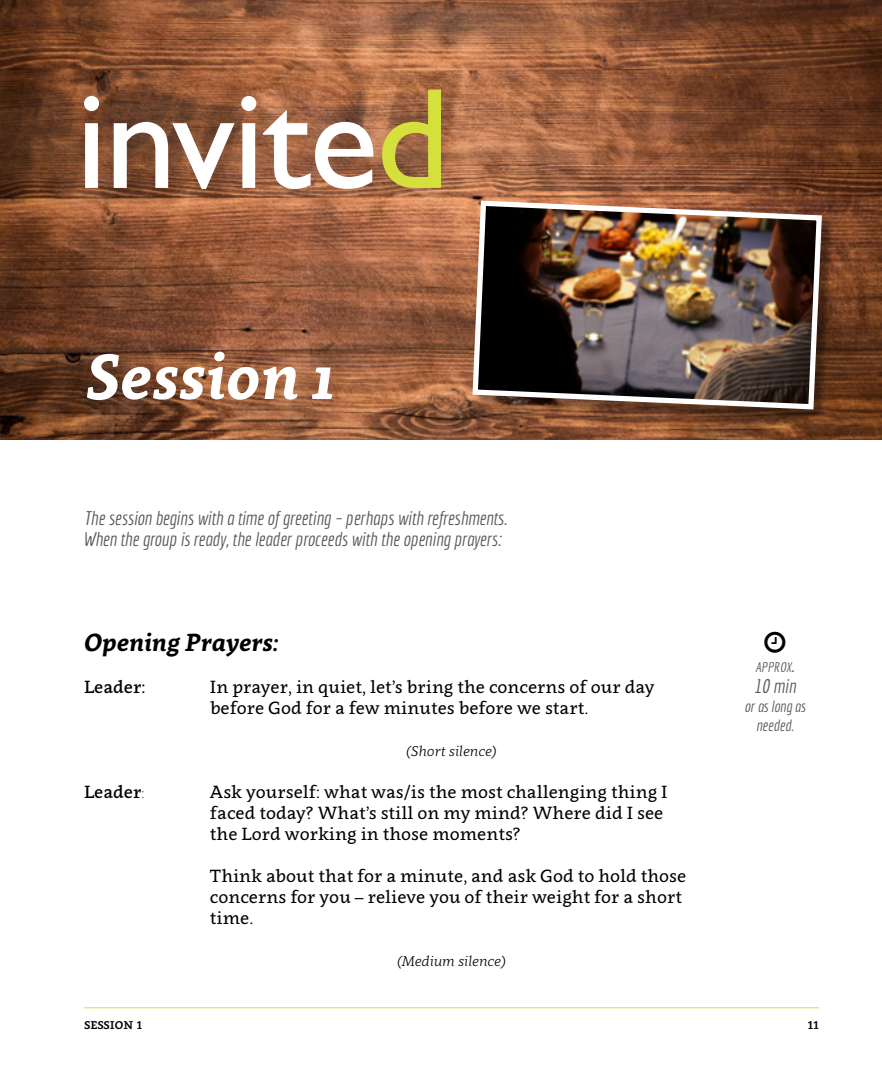
<style>
.page{position:relative;width:882px;height:1071px;background:#fff}
.page>*{position:absolute;margin:0;border:0;box-sizing:border-box;transform-origin:0 0}
.t1{font:italic 700 63px "Clavo";color:#fff}
.t2{font:italic 700 24.5px "Clavo";color:#000}
.t3{font:italic 19.25px/21px "Economica";color:#58595b}
.t4{font:17.5px/21px "Clavo";color:#000}
.t5{font:500 17.5px "Clavo";color:#000}
.t6{font:italic 15.75px/18.9px "Economica";color:#58595b;text-align:center}
.t7{font:italic 300 14px "Clavo";color:#000}
.t8{font:500 14px "Clavo";color:#000}
.t9{font:italic 13.47px "Economica";color:#58595b}
.s1{font-weight:300;font-size:14px}
.s2{font-size:19.25px}
</style>
<div class="page">
<hr style="left:84px;top:1007px;width:735px;height:1px;background:#d6e03d">
<img style="left:0;top:0;width:882px;height:439px">
<div style="left:474px;top:202px;width:361px;height:221px;background:#000;opacity:.4"></div>
<img style="left:470px;top:198px;width:355px;height:214px">
<svg style="left:84px;top:96px;width:15px;height:92px"></svg>
<svg style="left:114px;top:122px;width:121px;height:67px"></svg>
<svg style="left:241px;top:96px;width:15px;height:92px"></svg>
<svg style="left:263px;top:110px;width:110px;height:79px"></svg>
<svg style="left:382px;top:90px;width:59px;height:98px;background:#b59b41"></svg>
<h1 class="t1" style="left:85px;top:351px;width:251px">Session 1</h1>
<p class="t3" style="left:84px;top:509px;width:425px">The session begins with a time of greeting – perhaps with refreshments.<br>When the group is ready, the leader proceeds with the opening prayers:</p>
<h2 class="t2" style="left:84px;top:632px;width:196px">Opening Prayers:</h2>
<p class="t5" style="left:84px;top:680px;width:63px">Leader:</p>
<p class="t4" style="left:210px;top:678px;width:446px">In prayer, in quiet, let’s bring the concerns of our day before God for a few minutes before we start.</p>
<p class="t7" style="left:406px;top:745px;width:93px">(Short silence)</p>
<p class="t5" style="left:84px;top:785px;width:62px">Leader<span class="s1">:</span></p>
<p class="t4" style="left:210px;top:783px;width:459px">Ask yourself: what was/is the most challenging thing I faced today? What’s still on my mind? Where did I see the Lord working in those moments?</p>
<p class="t4" style="left:210px;top:867px;width:478px">Think about that for a minute, and ask God to hold those concerns for you – relieve you of their weight for a short time.</p>
<p class="t7" style="left:397px;top:955px;width:111px">(Medium silence)</p>
<p class="t9" style="left:755px;top:659px;width:41px">APPROX<span class="s2">.</span></p>
<p class="t3" style="left:754px;top:677px;width:43px">10 min</p>
<p class="t6" style="left:745px;top:698px;width:62px">or as long as needed.</p>
<p class="t8" style="left:84px;top:1018px;width:60px">SESSION 1</p>
<p class="t8" style="left:808px;top:1018px;width:13px">11</p>
</div>
